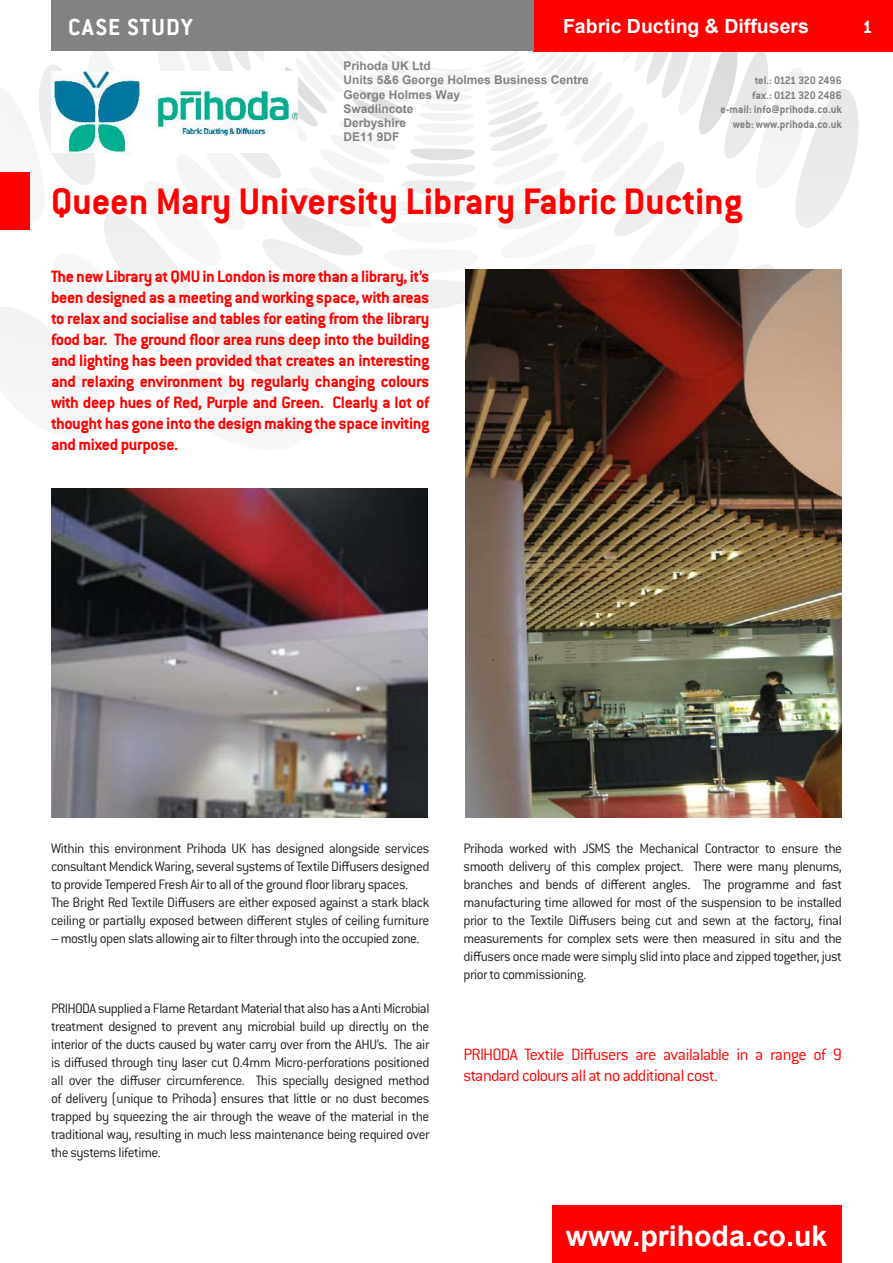
<style>
.page{position:relative;width:893px;height:1263px;background:#fff}
.page>*{position:absolute;margin:0;border:0;box-sizing:border-box;transform-origin:0 0}
.t1{font:700 40.5px "Conduit ITCCE";color:#f00}
.t2{font:700 28.5px "Arial";color:#fff}
.t3{font:700 25.5px "Conduit ITCCE";letter-spacing:.05em;color:#fff}
.t4{font:700 19.5px "Arial";color:#fff}
.t5{font:700 19.5px "Conduit ITCCE";color:#fff}
.t6{font:700 18px/21px "Conduit ITCCE";letter-spacing:-.02em;color:#f00;text-align:justify}
.t7{font:300 18px/21px "Conduit ITCCE";letter-spacing:-.035em;color:#f00}
.t8{font:300 15px/18px "Conduit ITCCE";letter-spacing:-.035em;color:#221f1f;text-align:justify}
.t9{font:700 12px/14.2px "Arial";color:#808284}
.t10{font:700 12px/14.4px "Conduit ITCCE";color:#808284;text-align:right}
</style>
<div class="page">
<svg style="left:0;top:51px;width:868px;height:401px"></svg>
<div style="left:533px;top:0;width:309px;height:51px;background:#f00"></div>
<div style="left:553px;top:1205px;width:289px;height:58px;background:#f00"></div>
<div style="left:842px;top:0;width:51px;height:51px;background:#f00"></div>
<div style="left:51px;top:0;width:482px;height:51px;background:#808284"></div>
<div style="left:0;top:172px;width:30px;height:58px;background:#f00"></div>
<img style="left:465px;top:269px;width:376px;height:548px">
<img style="left:51px;top:488px;width:377px;height:329px">
<img style="left:52px;top:72px;width:246px;height:81px">
<h3 class="t3" style="left:68px;top:19px;width:126px">CASE STUDY</h3>
<h3 class="t5" style="left:862px;top:20px;width:11px">1</h3>
<h3 class="t4" style="left:563px;top:13px;width:247px">Fabric Ducting &amp; Diffusers</h3>
<p class="t9" style="left:343px;top:59px;width:247px">Prihoda UK Ltd<br>Units 5&amp;6 George Holmes Business Centre<br>George Holmes Way<br>Swadlincote<br>Derbyshire<br>DE11 9DF</p>
<p class="t10" style="left:720px;top:75px;width:123px">tel.: 0121 320 2496<br>fax.: 0121 320 2486 e-mail: info@prihoda.co.uk web: www.prihoda.co.uk</p>
<h1 class="t1" style="left:51px;top:188px;width:693px">Queen Mary University Library Fabric Ducting</h1>
<p class="t6" style="left:51px;top:267px;width:381px">The new Library at QMU in London is more than a library, it’s been designed as a meeting and working space, with areas to relax and socialise and tables for eating from the library food bar. The ground floor area runs deep into the building and lighting has been provided that creates an interesting and relaxing environment by regularly changing colours with deep hues of Red, Purple and Green. Clearly a lot of thought has gone into the design making the space inviting and mixed purpose.</p>
<p class="t8" style="left:51px;top:841px;width:380px;text-align:left">Within this environment Prihoda UK has designed alongside services consultant Mendick Waring, several systems of Textile Diffusers designed to provide Tempered Fresh Air to all of the ground floor library spaces.<br>The Bright Red Textile Diffusers are either exposed against a stark black ceiling or partially exposed between different styles of ceiling furniture</p>
<p class="t8" style="left:51px;top:931px;width:370px">– mostly open slats allowing air to filter through into the occupied zone.</p>
<p class="t8" style="left:51px;top:1000px;width:380px">PRIHODA supplied a Flame Retardant Material that also has a Anti Microbial treatment designed to prevent any microbial build up directly on the interior of the ducts caused by water carry over from the AHU’s. The air is diffused through tiny laser cut 0.4mm Micro-perforations positioned all over the diffuser circumference. This specially designed method of delivery (unique to Prihoda) ensures that little or no dust becomes trapped by squeezing the air through the weave of the material in the traditional way, resulting in much less maintenance being required over the systems lifetime.</p>
<p class="t8" style="left:463px;top:841px;width:380px">Prihoda worked with JSMS the Mechanical Contractor to ensure the smooth delivery of this complex project. There were many plenums, branches and bends of different angles. The programme and fast manufacturing time allowed for most of the suspension to be installed prior to the Textile Diffusers being cut and sewn at the factory, final measurements for complex sets were then measured in situ and the diffusers once made were simply slid into place and zipped together, just prior to commissioning.</p>
<p class="t7" style="left:463px;top:1045px;width:380px">PRIHODA Textile Diffusers are availalable in a range of 9 standard colours all at no additional cost.</p>
<h2 class="t2" style="left:566px;top:1216px;width:263px">www.prihoda.co.uk</h2>
</div>
